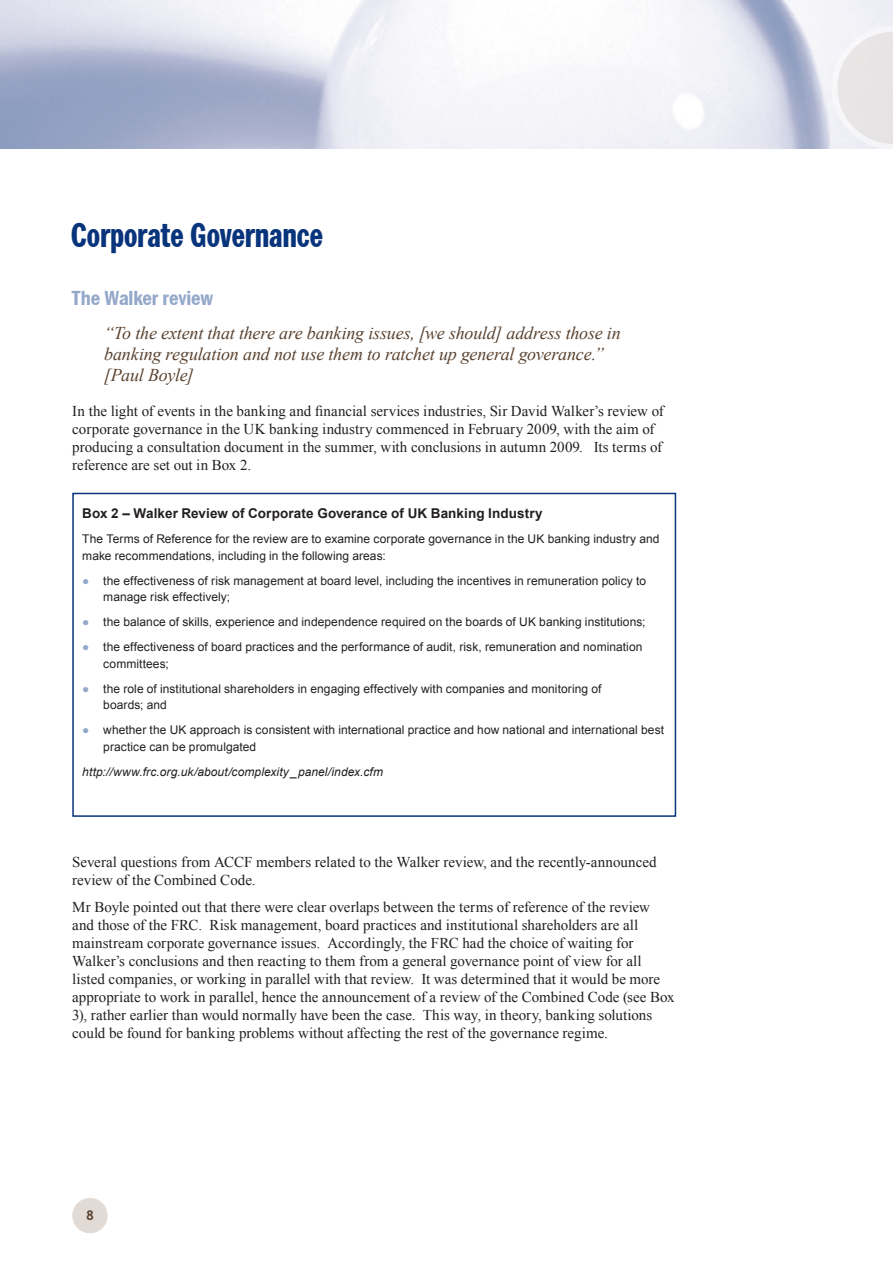
<style>
.page{position:relative;width:893px;height:1263px;background:#fff}
.page>*{position:absolute;margin:0;border:0;box-sizing:border-box;transform-origin:0 0}
._1_Heading_1{font:36px "EY Gothic Comp Demi";letter-spacing:-.015em;color:#08347b}
._1_Heading_2{font:21px "EY Gothic Cond Demi";letter-spacing:-.005em;color:#94a8ca}
._1_Pull_quote{font:italic 18px/21px "Times New Roman";letter-spacing:-.01em;color:#59412e}
._1_Body_Text{font:15px/18px "Times New Roman";color:#231f20}
.t1{font:700 13.5px "Arial";letter-spacing:.005em;color:#231f20}
.t2{font:700 13.5px "Trebuchet MS";color:#59412e}
.t3{font:12px/16.5px "Arial";letter-spacing:.005em;color:#231f20}
.t4{font:italic 12px "Arial";letter-spacing:.005em;color:#231f20}
.s1{color:#94a8ca}
</style>
<div class="page">
<svg style="left:830px;top:25px;width:63px;height:124px"></svg>
<div style="left:72px;top:493px;width:604px;height:324px;border:2px solid #08347b"></div>
<div style="left:72px;top:1198px;width:36px;height:35px;background:#e2dad5;border-radius:50%"></div>
<p class="_1_Heading_1" style="left:72px;top:213px;width:254px">Corporate Governance</p>
<p class="_1_Heading_2" style="left:72px;top:286px;width:143px">The Walker review</p>
<p class="_1_Pull_quote" style="left:104px;top:322px;width:518px">“To the extent that there are banking issues, [we should] address those in banking regulation and not use them to ratchet up general goverance.” [Paul Boyle]</p>
<p class="_1_Body_Text" style="left:72px;top:401px;width:593px">In the light of events in the banking and financial services industries, Sir David Walker’s review of corporate governance in the UK banking industry commenced in February 2009, with the aim of producing a consultation document in the summer, with conclusions in autumn 2009. Its terms of reference are set out in Box 2.</p>
<p class="t1" style="left:82px;top:505px;width:462px">Box 2 – Walker Review of Corporate Goverance of UK Banking Industry</p>
<p class="t3" style="left:82px;top:531px;width:579px">The Terms of Reference for the review are to examine corporate governance in the UK banking industry and make recommendations, including in the following areas:</p>
<p class="t3" style="left:103px;top:573px;width:544px;text-indent:-21px"><span class="s1">●</span> the effectiveness of risk management at board level, including the incentives in remuneration policy to manage risk effectively;</p>
<p class="t3" style="left:82px;top:614px;width:565px"><span class="s1">●</span> the balance of skills, experience and independence required on the boards of UK banking institutions;</p>
<p class="t3" style="left:103px;top:639px;width:541px;text-indent:-21px"><span class="s1">●</span> the effectiveness of board practices and the performance of audit, risk, remuneration and nomination committees;</p>
<p class="t3" style="left:103px;top:681px;width:500px;text-indent:-21px"><span class="s1">●</span> the role of institutional shareholders in engaging effectively with companies and monitoring of boards; and</p>
<p class="t3" style="left:103px;top:722px;width:562px;text-indent:-21px"><span class="s1">●</span> whether the UK approach is consistent with international practice and how national and international best practice can be promulgated</p>
<p class="t4" style="left:82px;top:764px;width:302px">http://www.frc.org.uk/about/complexity_panel/index.cfm</p>
<p class="_1_Body_Text" style="left:72px;top:853px;width:586px">Several questions from ACCF members related to the Walker review, and the recently-announced review of the Combined Code.</p>
<p class="_1_Body_Text" style="left:72px;top:897px;width:604px">Mr Boyle pointed out that there were clear overlaps between the terms of reference of the review and those of the FRC. Risk management, board practices and institutional shareholders are all mainstream corporate governance issues. Accordingly, the FRC had the choice of waiting for Walker’s conclusions and then reacting to them from a general governance point of view for all listed companies, or working in parallel with that review. It was determined that it would be more appropriate to work in parallel, hence the announcement of a review of the Combined Code (see Box 3), rather earlier than would normally have been the case. This way, in theory, banking solutions could be found for banking problems without affecting the rest of the governance regime.</p>
<p class="t2" style="left:86px;top:1206px;width:9px">8</p>
</div>
